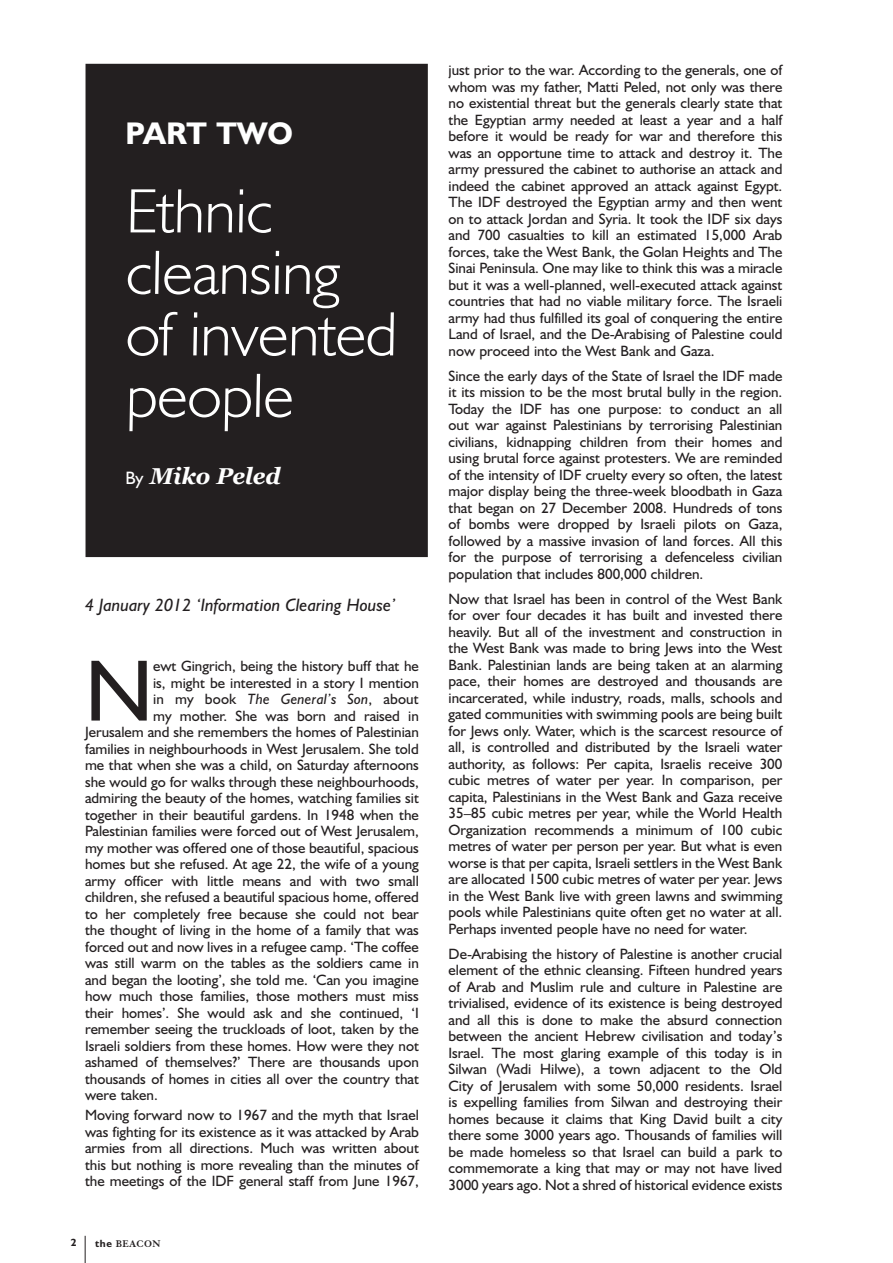
<style>
.page{position:relative;width:893px;height:1263px;background:#fff}
.page>*{position:absolute;margin:0;border:0;box-sizing:border-box;transform-origin:0 0}
.t1{font:87.45px "Humanist 521 BT";color:#231f20}
.t2{font:300 63px/61.5px "Humanist 521 BT";color:#fff}
.t3{font:700 31.5px "Humanist 521 BT";color:#fff}
.t4{font:italic 700 22.95px "Georgia";letter-spacing:-.01em;color:#fff}
.t5{font:italic 18px "Humanist 521 BT";color:#231f20}
.t6{font:15px/16.5px "Humanist 521 BT";color:#231f20;text-align:justify}
.t7{font:italic 15px "Humanist 521 BT";color:#231f20}
.t8{font:700 10.5px "Elegant Garamond BT";letter-spacing:.05em;color:#231f20}
.t9{font:700 10.5px "Humanist 521 BT";color:#231f20}
.s1{font-family:"Humanist 521 BT";font-weight:400;font-style:normal;font-size:18px}
.s2{font-style:normal}
.s3{font-family:"Humanist 521 BT"}
</style>
<div class="page">
<svg style="left:85px;top:1236px;width:1px;height:27px"></svg>
<div style="left:86px;top:65px;width:341px;height:491px;background:#231f20"></div>
<div style="left:86px;top:64px;width:342px;height:493px;border:2px solid #231f20"></div>
<h3 class="t3" style="left:125px;top:113px;width:41px">PART</h3>
<h3 class="t3" style="left:216px;top:113px;width:78px">TWo</h3>
<h2 class="t2" style="left:125px;top:179px;width:275px">Ethnic cleansing of invented people</h2>
<h3 class="t4" style="left:125px;top:463px;width:157px"><span class="s1">By</span> Miko Peled</h3>
<p class="t5" style="left:85px;top:593px;width:312px">4 January 2012 ‘Information Clearing House’</p>
<h1 class="t1" style="left:85px;top:637px;width:70px">N</h1>
<p class="t6" style="left:153px;top:657px;width:267px">ewt Gingrich, being the history buff that he</p>
<p class="t6" style="left:153px;top:674px;width:267px">is, might be interested in a story I mention</p>
<p class="t7" style="left:153px;top:690px;width:267px"><span class="s2">in my book</span> The General’s Son<span class="s2">, about</span></p>
<p class="t6" style="left:153px;top:707px;width:267px">my mother. She was born and raised in</p>
<p class="t6" style="left:85px;top:723px;width:335px">Jerusalem and she remembers the homes of Palestinian</p>
<p class="t6" style="left:85px;top:740px;width:335px">families in neighbourhoods in West Jerusalem. She told</p>
<p class="t6" style="left:85px;top:756px;width:335px">me that when she was a child, on Saturday afternoons</p>
<p class="t6" style="left:85px;top:773px;width:335px">she would go for walks through these neighbourhoods,</p>
<p class="t6" style="left:85px;top:789px;width:335px">admiring the beauty of the homes, watching families sit</p>
<p class="t6" style="left:85px;top:806px;width:335px">together in their beautiful gardens. In 1948 when the</p>
<p class="t6" style="left:85px;top:822px;width:335px">Palestinian families were forced out of West Jerusalem,</p>
<p class="t6" style="left:85px;top:839px;width:335px">my mother was offered one of those beautiful, spacious</p>
<p class="t6" style="left:85px;top:855px;width:335px">homes but she refused. At age 22, the wife of a young</p>
<p class="t6" style="left:85px;top:872px;width:335px">army officer with little means and with two small</p>
<p class="t6" style="left:85px;top:888px;width:335px">children, she refused a beautiful spacious home, offered</p>
<p class="t6" style="left:85px;top:905px;width:335px">to her completely free because she could not bear</p>
<p class="t6" style="left:85px;top:921px;width:335px">the thought of living in the home of a family that was</p>
<p class="t6" style="left:85px;top:938px;width:335px">forced out and now lives in a refugee camp. ‘The coffee</p>
<p class="t6" style="left:85px;top:954px;width:335px">was still warm on the tables as the soldiers came in</p>
<p class="t6" style="left:85px;top:971px;width:335px">and began the looting’, she told me. ‘Can you imagine</p>
<p class="t6" style="left:85px;top:987px;width:335px">how much those families, those mothers must miss</p>
<p class="t6" style="left:85px;top:1004px;width:335px">their homes’. She would ask and she continued, ‘I</p>
<p class="t6" style="left:85px;top:1020px;width:335px">remember seeing the truckloads of loot, taken by the</p>
<p class="t6" style="left:85px;top:1037px;width:335px">Israeli soldiers from these homes. How were they not</p>
<p class="t6" style="left:85px;top:1053px;width:335px">ashamed of themselves?’ There are thousands upon</p>
<p class="t6" style="left:85px;top:1070px;width:335px">thousands of homes in cities all over the country that</p>
<p class="t6" style="left:85px;top:1086px;width:74px">were taken.</p>
<p class="t6" style="left:85px;top:1107px;width:335px">Moving forward now to 1967 and the myth that Israel was fighting for its existence as it was attacked by Arab armies from all directions. Much was written about this but nothing is more revealing than the minutes of the meetings of the IDF general staff from June 1967,</p>
<p class="t9" style="left:71px;top:1236px;width:7px">2</p>
<p class="t8" style="left:95px;top:1237px;width:67px"><span class="s3">the</span> BEACON</p>
<p class="t6" style="left:449px;top:62px;width:335px">just prior to the war. According to the generals, one of whom was my father, Matti Peled, not only was there no existential threat but the generals clearly state that the Egyptian army needed at least a year and a half before it would be ready for war and therefore this was an opportune time to attack and destroy it. The army pressured the cabinet to authorise an attack and indeed the cabinet approved an attack against Egypt.<br>The IDF destroyed the Egyptian army and then went on to attack Jordan and Syria. It took the IDF six days and 700 casualties to kill an estimated 15,000 Arab forces, take the West Bank, the Golan Heights and The Sinai Peninsula. One may like to think this was a miracle but it was a well-planned, well-executed attack against countries that had no viable military force. The Israeli army had thus fulfilled its goal of conquering the entire Land of Israel, and the De-Arabising of Palestine could now proceed into the West Bank and Gaza.</p>
<p class="t6" style="left:449px;top:367px;width:335px">Since the early days of the State of Israel the IDF made it its mission to be the most brutal bully in the region.<br>Today the IDF has one purpose: to conduct an all out war against Palestinians by terrorising Palestinian civilians, kidnapping children from their homes and using brutal force against protesters. We are reminded of the intensity of IDF cruelty every so often, the latest major display being the three-week bloodbath in Gaza that began on 27 December 2008. Hundreds of tons of bombs were dropped by Israeli pilots on Gaza, followed by a massive invasion of land forces. All this for the purpose of terrorising a defenceless civilian population that includes 800,000 children.</p>
<p class="t6" style="left:449px;top:590px;width:335px">Now that Israel has been in control of the West Bank for over four decades it has built and invested there heavily. But all of the investment and construction in the West Bank was made to bring Jews into the West Bank. Palestinian lands are being taken at an alarming pace, their homes are destroyed and thousands are incarcerated, while industry, roads, malls, schools and gated communities with swimming pools are being built for Jews only. Water, which is the scarcest resource of all, is controlled and distributed by the Israeli water authority, as follows: Per capita, Israelis receive 300 cubic metres of water per year. In comparison, per capita, Palestinians in the West Bank and Gaza receive 35–85 cubic metres per year, while the World Health Organization recommends a minimum of 100 cubic metres of water per person per year. But what is even worse is that per capita, Israeli settlers in the West Bank are allocated 1500 cubic metres of water per year. Jews in the West Bank live with green lawns and swimming pools while Palestinians quite often get no water at all.<br>Perhaps invented people have no need for water.</p>
<p class="t6" style="left:449px;top:945px;width:335px">De-Arabising the history of Palestine is another crucial element of the ethnic cleansing. Fifteen hundred years of Arab and Muslim rule and culture in Palestine are trivialised, evidence of its existence is being destroyed and all this is done to make the absurd connection between the ancient Hebrew civilisation and today’s Israel. The most glaring example of this today is in Silwan (Wadi Hilwe), a town adjacent to the Old City of Jerusalem with some 50,000 residents. Israel is expelling families from Silwan and destroying their homes because it claims that King David built a city there some 3000 years ago. Thousands of families will be made homeless so that Israel can build a park to commemorate a king that may or may not have lived 3000 years ago. Not a shred of historical evidence exists</p>
</div>
